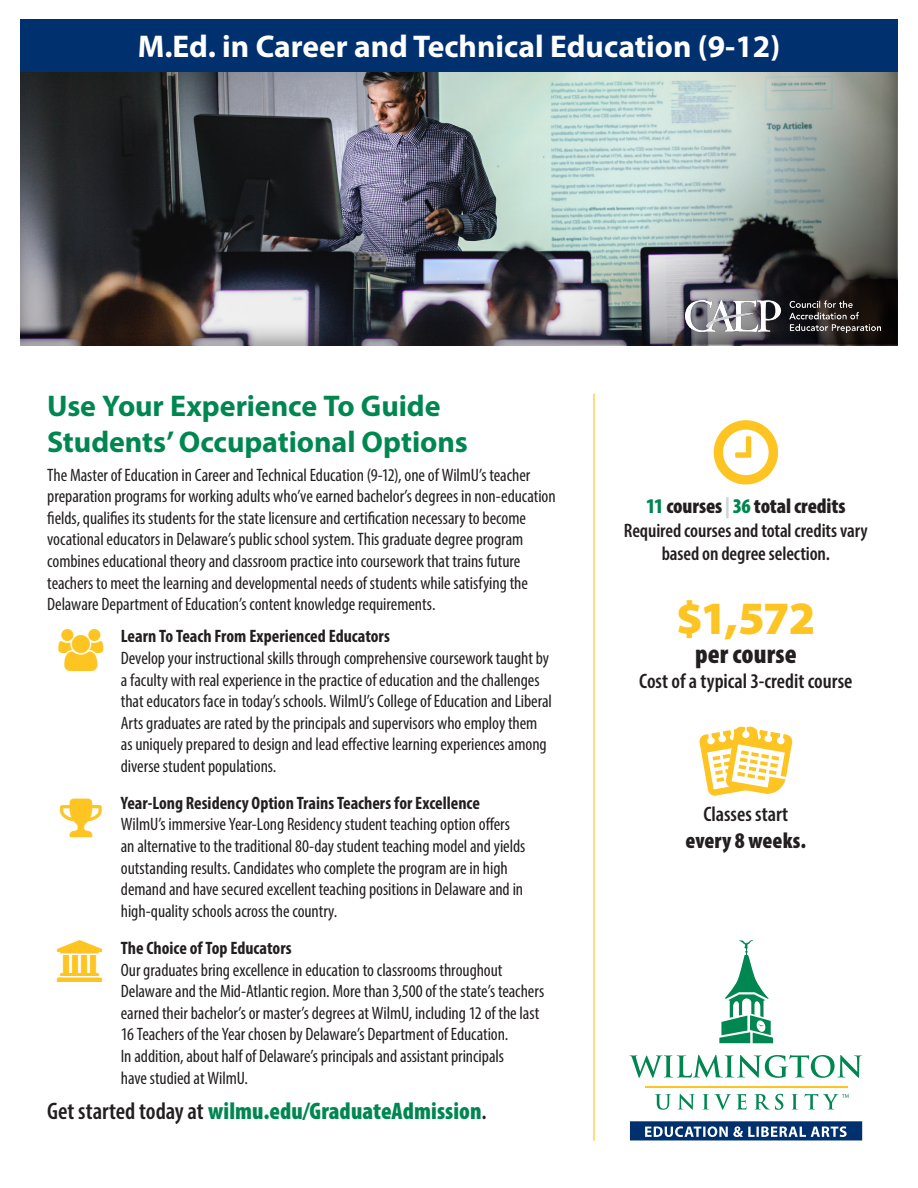
<style>
.page{position:relative;width:918px;height:1188px;background:#fff}
.page>*{position:absolute;margin:0;border:0;box-sizing:border-box;transform-origin:0 0}
.t1{font:900 46.5px "Myriad Pro";color:#fec422}
.t2{font:700 31.5px "Myriad Pro";color:#fff}
.t3{font:700 30px/36px "Myriad Pro";letter-spacing:-.005em;color:#008751}
.t4{font:900 condensed 27px "Myriad Pro";letter-spacing:.005em;color:#231f20}
.t5{font:900 condensed 24px "Myriad Pro";letter-spacing:.005em;color:#008751}
.Fact{font:900 condensed 22.5px "Myriad Pro";color:#231f20}
.Fact-2{font:600 condensed 21px "Myriad Pro";color:#231f20}
.t6{font:900 condensed 21px "Myriad Pro";letter-spacing:-.005em;color:#231f20}
.t7{font:600 condensed 19.5px/23.4px "Myriad Pro";letter-spacing:-.005em;color:#231f20;text-align:center}
.t8{font:condensed 18px/21.6px "Myriad Pro";letter-spacing:-.005em;color:#231f20}
.s1{font-weight:700}
.s2{font-weight:600;color:#231f20}
.s3{color:#008751}
.s4{color:#d1d2d4}
</style>
<div class="page">
<div style="left:20px;top:20px;width:878px;height:328px;background:#231f20;opacity:.4"></div>
<div style="left:462px;top:19px;width:436px;height:327px;background:#231f20;opacity:.4"></div>
<img style="left:686px;top:300px;width:195px;height:32px">
<div style="left:20px;top:20px;width:878px;height:52px;background:#00306d"></div>
<hr style="left:593px;top:394px;width:2px;height:747px;background:#fec422">
<svg style="left:655px;top:1094px;width:16px;height:16px"></svg>
<svg style="left:678px;top:1094px;width:17px;height:16px"></svg>
<svg style="left:703px;top:1094px;width:44px;height:16px"></svg>
<svg style="left:754px;top:1094px;width:29px;height:16px"></svg>
<svg style="left:792px;top:1094px;width:6px;height:15px"></svg>
<svg style="left:630px;top:1055px;width:232px;height:23px"></svg>
<hr style="left:646px;top:1086px;width:202px;height:2px;background:#fec422">
<svg style="left:719px;top:940px;width:54px;height:103px"></svg>
<svg style="left:805px;top:1094px;width:44px;height:15px"></svg>
<svg style="left:630px;top:1121px;width:232px;height:19px;background:#3a5f8e"></svg>
<svg style="left:699px;top:726px;width:94px;height:70px"></svg>
<p class="t2" style="left:138px;top:25px;width:644px">M.Ed. in Career and Technical Education (9-12)</p>
<p class="t3" style="left:47px;top:387px;width:422px">Use Your Experience To Guide<br>Students’ Occupational Options</p>
<p class="t8" style="left:47px;top:464px;width:510px">The Master of Education in Career and Technical Education (9-12), one of WilmU’s teacher preparation programs for working adults who’ve earned bachelor’s degrees in non-education fields, qualifies its students for the state licensure and certification necessary to become vocational educators in Delaware’s public school system. This graduate degree program combines educational theory and classroom practice into coursework that trains future teachers to meet the learning and developmental needs of students while satisfying the Delaware Department of Education’s content knowledge requirements.</p>
<p class="t8" style="left:121px;top:625px;width:433px"><span class="s1">Learn To Teach From Experienced Educators<br></span>Develop your instructional skills through comprehensive coursework taught by a faculty with real experience in the practice of education and the challenges that educators face in today’s schools. WilmU’s College of Education and Liberal Arts graduates are rated by the principals and supervisors who employ them as uniquely prepared to design and lead effective learning experiences among diverse student populations.</p>
<p class="t8" style="left:121px;top:792px;width:406px"><span class="s1">Year-Long Residency Option Trains Teachers for Excellence </span>WilmU’s immersive Year-Long Residency student teaching option offers an alternative to the traditional 80-day student teaching model and yields outstanding results. Candidates who complete the program are in high demand and have secured excellent teaching positions in Delaware and in high-quality schools across the country.</p>
<p class="t8" style="left:121px;top:937px;width:425px"><span class="s1">The Choice of Top Educators<br></span>Our graduates bring excellence in education to classrooms throughout Delaware and the Mid-Atlantic region. More than 3,500 of the state’s teachers earned their bachelor’s or master’s degrees at WilmU, including 12 of the last 16 Teachers of the Year chosen by Delaware’s Department of Education.<br>In addition, about half of Delaware’s principals and assistant principals<br>have studied at WilmU.</p>
<p class="t5" style="left:47px;top:1096px;width:441px"><span class="s2">Get started today at</span> wilmu.edu/GraduateAdmission<span class="s2">.</span></p>
<p class="t6" style="left:646px;top:493px;width:201px"><span class="s3">11</span> courses <span class="s4">|</span> <span class="s3">36</span> total credits</p>
<p class="t7" style="left:624px;top:518px;width:245px">Required courses and total credits vary based on degree selection.</p>
<p class="t1" style="left:676px;top:587px;width:141px">$1,572</p>
<p class="t4" style="left:695px;top:636px;width:103px">per course</p>
<p class="Fact-2" style="left:639px;top:668px;width:215px">Cost of a typical 3-credit course</p>
<p class="Fact-2" style="left:703px;top:801px;width:86px">Classes start</p>
<p class="Fact" style="left:686px;top:826px;width:122px">every 8 weeks.</p>
</div>
